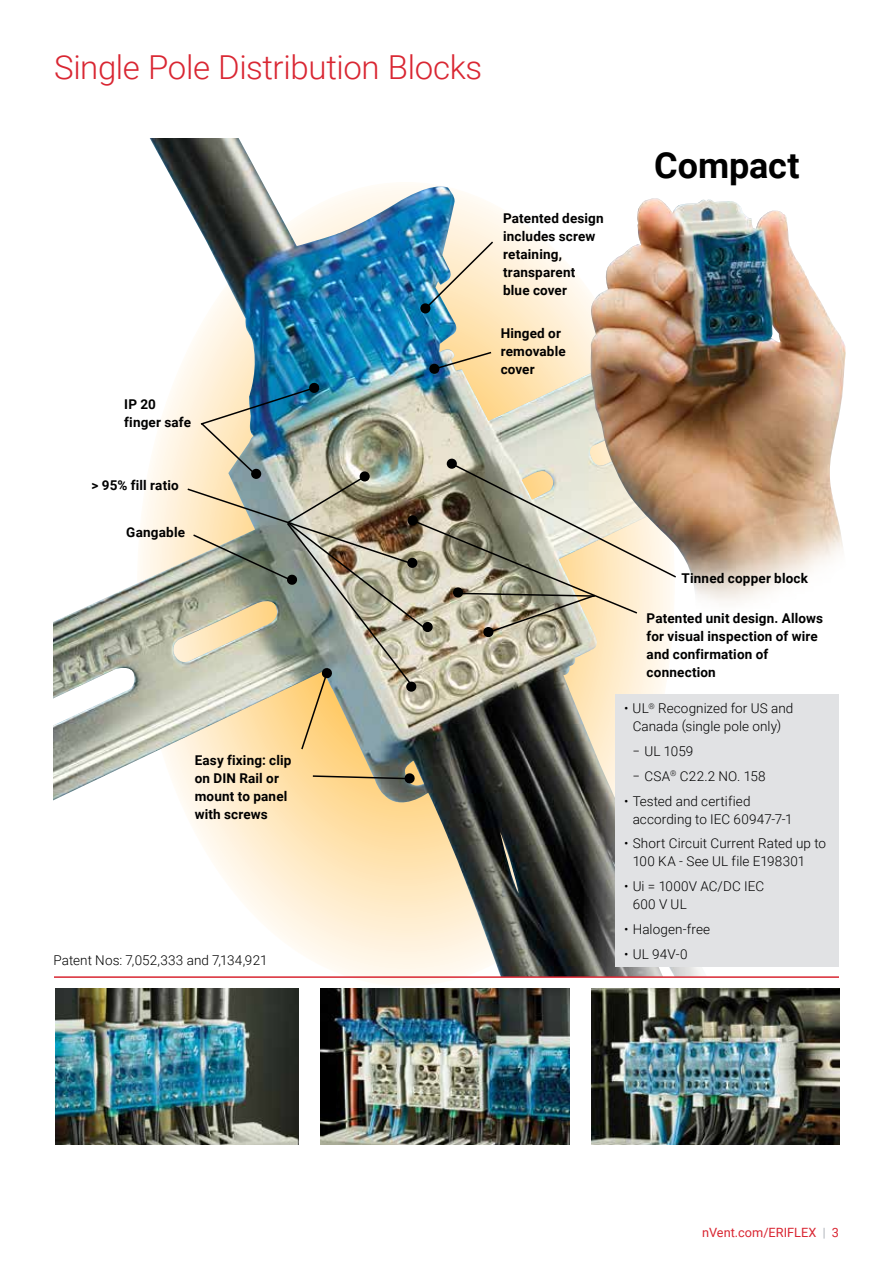
<style>
.page{position:relative;width:893px;height:1263px;background:#fff}
.page>*{position:absolute;margin:0;border:0;box-sizing:border-box;transform-origin:0 0}
.t1{font:700 36px "Roboto";color:#000}
.t2{font:300 33px "Roboto";letter-spacing:-.01em;color:#d92632}
.t3{font:700 13.5px/18px "Roboto";letter-spacing:.015em;color:#000}
.t4{font:300 13.5px/18px "Roboto";letter-spacing:.005em;color:#000}
.t5{font:300 13.5px "Roboto";letter-spacing:.025em;color:#000;scale:.8 1}
.t6{font:300 13.5px "Roboto";letter-spacing:.005em;color:#000;scale:.8 1}
.t7{font:12.75px "Roboto";color:#d92632}
.s1{font-weight:300;color:#90969e}
</style>
<div class="page">
<img style="left:54px;top:138px;width:698px;height:838px">
<img style="left:591px;top:198px;width:255px;height:457px">
<hr style="left:54px;top:976px;width:785px;height:2px;background:#d92632">
<img style="left:55px;top:989px;width:244px;height:156px">
<img style="left:321px;top:989px;width:248px;height:156px">
<img style="left:591px;top:989px;width:249px;height:156px">
<div style="left:616px;top:695px;width:223px;height:272px;background:#e1e2e4"></div>
<svg style="left:435px;top:351px;width:58px;height:19px"></svg>
<div style="left:429px;top:364px;width:10px;height:10px;background:#000;border-radius:50%"></div>
<img style="left:425px;top:240px;width:70px;height:69px">
<div style="left:420px;top:303px;width:10px;height:10px;background:#000;border-radius:50%"></div>
<svg style="left:311px;top:772px;width:104px;height:12px"></svg>
<img style="left:186px;top:382px;width:492px;height:369px">
<h2 class="t2" style="left:54px;top:44px;width:430px">Single Pole Distribution Blocks</h2>
<p class="t3" style="left:124px;top:395px;width:68px">IP 20 finger safe</p>
<p class="t3" style="left:92px;top:476px;width:89px">&gt; 95% fill ratio</p>
<p class="t3" style="left:126px;top:523px;width:60px">Gangable</p>
<p class="t3" style="left:195px;top:750px;width:98px">Easy fixing: clip on DIN Rail or mount to panel with screws</p>
<p class="t4" style="left:53px;top:950px;width:216px">Patent Nos: 7,052,333 and 7,134,921</p>
<p class="t3" style="left:503px;top:209px;width:102px">Patented design includes screw retaining, transparent blue cover</p>
<p class="t3" style="left:501px;top:324px;width:67px">Hinged or removable cover</p>
<h1 class="t1" style="left:654px;top:140px;width:147px">Compact</h1>
<p class="t3" style="left:682px;top:568px;width:128px">Tinned copper block</p>
<p class="t3" style="left:647px;top:609px;width:178px">Patented unit design. Allows for visual inspection of wire and confirmation of connection</p>
<p class="t4" style="left:624px;top:699px;width:171px;text-align:center">• UL<sup>®</sup> Recognized for US and<br>Canada (single pole only)</p>
<p class="t6" style="left:633px;top:742px;width:77px">– UL 1059</p>
<p class="t5" style="left:633px;top:766px;width:168px">– CSA<sup>®</sup> C22.2 NO. 158</p>
<p class="t4" style="left:633px;top:791px;width:162px;text-indent:-9px">• Tested and certified according to IEC 60947-7-1</p>
<p class="t4" style="left:633px;top:834px;width:195px;text-indent:-9px">• Short Circuit Current Rated up to<br>100 KA - See UL file E198301</p>
<p class="t4" style="left:633px;top:877px;width:133px;text-indent:-9px">• Ui = 1000V AC/DC IEC<br>600 V UL</p>
<p class="t4" style="left:624px;top:920px;width:88px">• Halogen-free</p>
<p class="t4" style="left:624px;top:944px;width:65px">• UL 94V-0</p>
<p class="t7" style="left:702px;top:1223px;width:138px">nVent.com/ERIFLEX <span class="s1">|</span> 3</p>
</div>
